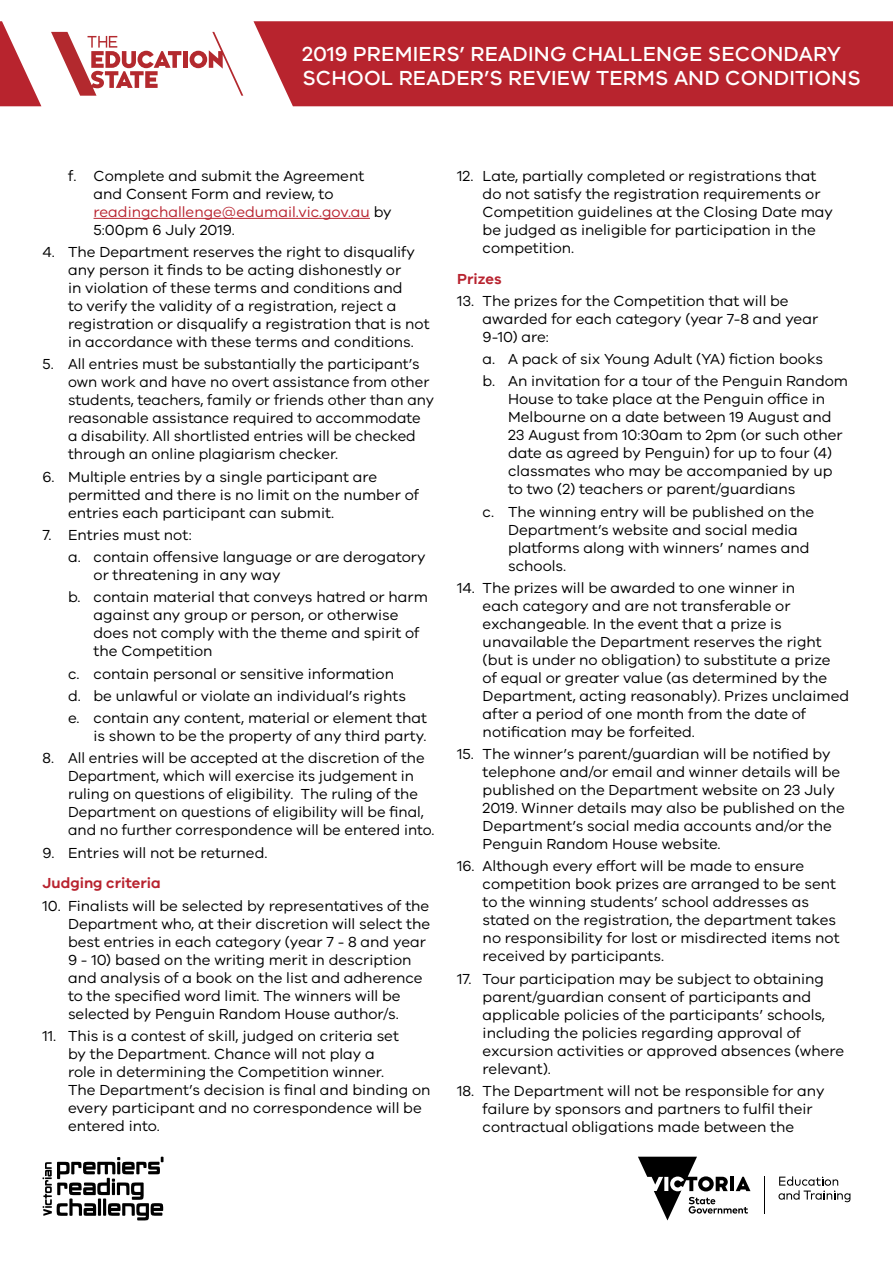
<style>
.page{position:relative;width:893px;height:1263px;background:#fff}
.page>*{position:absolute;margin:0;border:0;box-sizing:border-box;transform-origin:0 0}
.t1{font:500 21px/24px "VIC";letter-spacing:.01em;color:#fff}
.t2{font:15px/18px "VIC";color:#000}
.t3{font:600 15px "VIC";color:#b8232f}
.s1{color:#b8232f}
</style>
<div class="page">
<svg style="left:0;top:21px;width:41px;height:85px"></svg>
<div style="left:183px;top:51px;width:5px;height:17px;background:#b3292e"></div>
<svg style="left:190px;top:32px;width:53px;height:64px"></svg>
<svg style="left:51px;top:32px;width:130px;height:64px"></svg>
<div style="left:253px;top:21px;width:640px;height:85px;background:#b8242e"></div>
<hr style="left:764px;top:1176px;width:1px;height:38px;background:#000">
<svg style="left:638px;top:1157px;width:112px;height:63px"></svg>
<svg style="left:778px;top:1176px;width:72px;height:26px"></svg>
<svg style="left:43px;top:1157px;width:121px;height:63px"></svg>
<hr style="left:94px;top:218px;width:276px;height:1px;background:#b8232f">
<h1 class="t1" style="left:302px;top:41px;width:560px">2019 PREMIERS’ READING CHALLENGE SECONDARY<br>SCHOOL READER’S REVIEW TERMS AND CONDITIONS</h1>
<p class="t2" style="left:94px;top:166px;width:300px;text-indent:-26px">f. Complete and submit the Agreement and Consent Form and review, to <span class="s1">readingchallenge@edumail.vic.gov.au</span> by<br>5:00pm 6 July 2019.</p>
<p class="t2" style="left:68px;top:243px;width:363px;text-indent:-26px">4. The Department reserves the right to disqualify any person it finds to be acting dishonestly or<br>in violation of these terms and conditions and<br>to verify the validity of a registration, reject a registration or disqualify a registration that is not in accordance with these terms and conditions.</p>
<p class="t2" style="left:68px;top:355px;width:367px;text-indent:-26px">5. All entries must be substantially the participant’s own work and have no overt assistance from other students, teachers, family or friends other than any reasonable assistance required to accommodate<br>a disability. All shortlisted entries will be checked through an online plagiarism checker.</p>
<p class="t2" style="left:68px;top:467px;width:352px;text-indent:-26px">6. Multiple entries by a single participant are permitted and there is no limit on the number of entries each participant can submit.</p>
<p class="t2" style="left:68px;top:523px;width:359px;line-height:22.2px;text-indent:-26px">7. Entries must not:<br>a. contain offensive language or are derogatory</p>
<p class="t2" style="left:68px;top:563px;width:361px;line-height:22.2px;text-indent:26px">or threatening in any way<br>b. contain material that conveys hatred or harm</p>
<p class="t2" style="left:94px;top:606px;width:328px">against any group or person, or otherwise does not comply with the theme and spirit of the Competition</p>
<p class="t2" style="left:68px;top:662px;width:360px;line-height:22.2px">c. contain personal or sensitive information<br>d. be unlawful or violate an individual’s rights<br>e. contain any content, material or element that</p>
<p class="t2" style="left:94px;top:727px;width:335px">is shown to be the property of any third party.</p>
<p class="t2" style="left:68px;top:749px;width:368px;text-indent:-26px">8. All entries will be accepted at the discretion of the Department, which will exercise its judgement in ruling on questions of eligibility. The ruling of the Department on questions of eligibility will be final, and no further correspondence will be entered into.</p>
<p class="t2" style="left:43px;top:843px;width:226px">9. Entries will not be returned.</p>
<p class="t3" style="left:43px;top:874px;width:120px">Judging criteria</p>
<p class="t2" style="left:68px;top:896px;width:364px;text-indent:-26px">10. Finalists will be selected by representatives of the Department who, at their discretion will select the best entries in each category (year 7 - 8 and year 9 - 10) based on the writing merit in description and analysis of a book on the list and adherence to the specified word limit. The winners will be selected by Penguin Random House author/s.</p>
<p class="t2" style="left:68px;top:1026px;width:364px;text-indent:-26px">11. This is a contest of skill, judged on criteria set<br>by the Department. Chance will not play a<br>role in determining the Competition winner.<br>The Department’s decision is final and binding on every participant and no correspondence will be entered into.</p>
<p class="t2" style="left:483px;top:166px;width:352px;text-indent:-26px">12. Late, partially completed or registrations that do not satisfy the registration requirements or Competition guidelines at the Closing Date may be judged as ineligible for participation in the competition.</p>
<p class="t3" style="left:457px;top:269px;width:46px">Prizes</p>
<p class="t2" style="left:483px;top:291px;width:337px;text-indent:-26px">13. The prizes for the Competition that will be awarded for each category (year 7-8 and year<br>9-10) are:</p>
<p class="t2" style="left:483px;top:347px;width:367px;line-height:22.2px">a. A pack of six Young Adult (YA) fiction books<br>b. An invitation for a tour of the Penguin Random</p>
<p class="t2" style="left:508px;top:390px;width:336px">House to take place at the Penguin office in Melbourne on a date between 19 August and 23 August from 10:30am to 2pm (or such other date as agreed by Penguin) for up to four (4) classmates who may be accompanied by up to two (2) teachers or parent/guardians</p>
<p class="t2" style="left:508px;top:502px;width:308px;text-indent:-26px">c. The winning entry will be published on the Department’s website and social media platforms along with winners’ names and schools.</p>
<p class="t2" style="left:483px;top:578px;width:368px;text-indent:-26px">14. The prizes will be awarded to one winner in<br>each category and are not transferable or exchangeable. In the event that a prize is unavailable the Department reserves the right (but is under no obligation) to substitute a prize<br>of equal or greater value (as determined by the Department, acting reasonably). Prizes unclaimed after a period of one month from the date of notification may be forfeited.</p>
<p class="t2" style="left:483px;top:745px;width:364px;text-indent:-26px">15. The winner’s parent/guardian will be notified by telephone and/or email and winner details will be published on the Department website on 23 July 2019. Winner details may also be published on the Department’s social media accounts and/or the Penguin Random House website.</p>
<p class="t2" style="left:483px;top:857px;width:358px;text-indent:-26px">16. Although every effort will be made to ensure competition book prizes are arranged to be sent to the winning students’ school addresses as stated on the registration, the department takes no responsibility for lost or misdirected items not received by participants.</p>
<p class="t2" style="left:483px;top:969px;width:363px;text-indent:-26px">17. Tour participation may be subject to obtaining parent/guardian consent of participants and applicable policies of the participants’ schools, including the policies regarding approval of excursion activities or approved absences (where relevant).</p>
<p class="t2" style="left:483px;top:1081px;width:343px;text-indent:-26px">18. The Department will not be responsible for any failure by sponsors and partners to fulfil their contractual obligations made between the</p>
</div>
